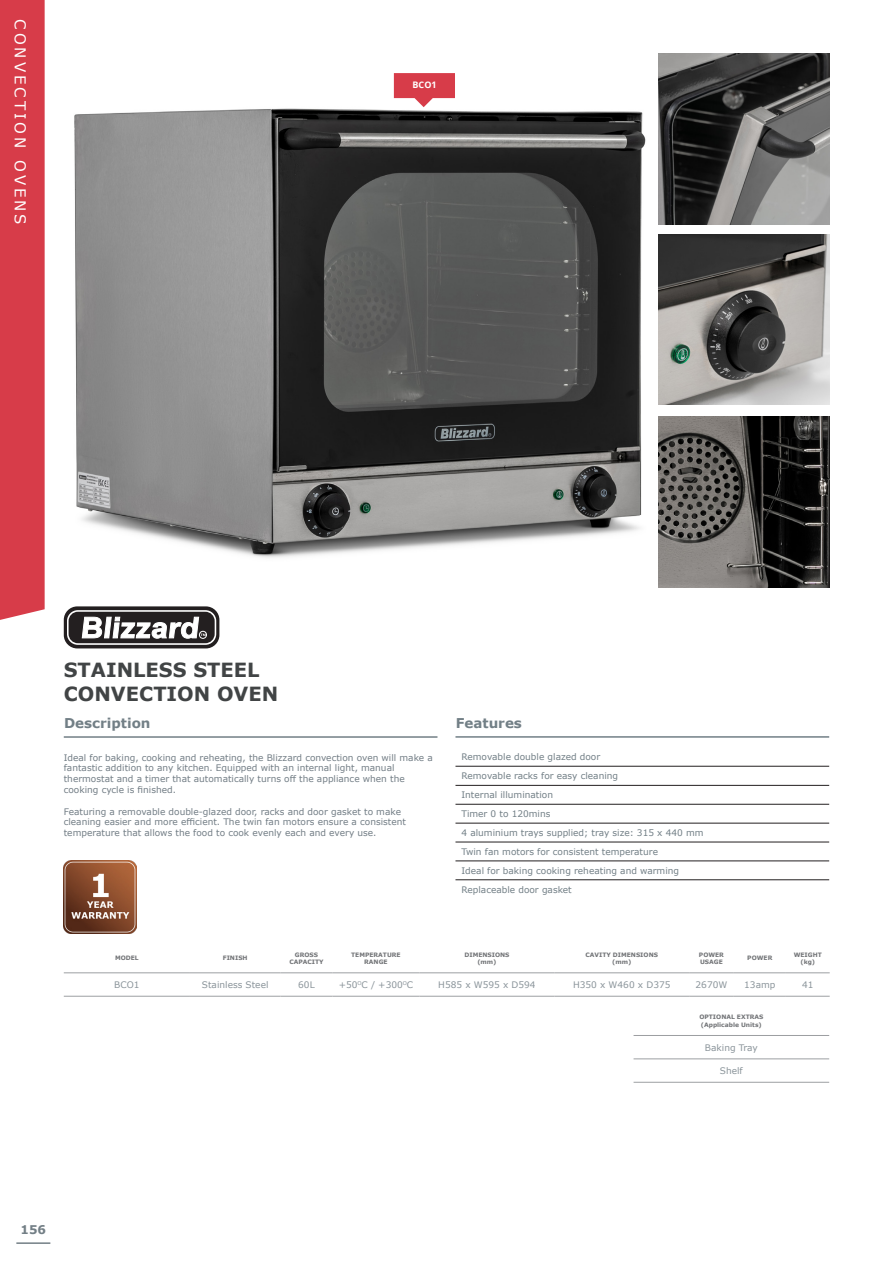
<style>
.page{position:relative;width:893px;height:1263px;background:#fff}
.page>*{position:absolute;margin:0;border:0;box-sizing:border-box;transform-origin:0 0}
.Paragraph_Style_1{font:700 19.5px "Verdana";color:#414445}
.t1{font:15px "Verdana";letter-spacing:.2em;color:#fff}
.t2{font:700 13.5px "Verdana";color:#727f86}
.t3{font:700 12px "Verdana";color:#737f86}
.Paragraph_Style_1-2{font:9px/10.8px "Verdana";color:#727d85}
.t4{font:9px "Verdana";color:#727f86}
.t5{font:9px "Verdana";color:#8a949a}
.Paragraph_Style_1-3{font:700 9px "Open Sans";color:#fff}
.t6{font:700 6px/7.2px "Verdana";color:#727477;text-align:center}
</style>
<div class="page">
<div style="left:0;top:0;width:45px;height:620px;background:#d73c49"></div>
<hr style="left:64px;top:972px;width:126px;height:1px;background:#9d9fa2">
<hr style="left:190px;top:972px;width:90px;height:1px;background:#9d9fa2">
<hr style="left:280px;top:972px;width:52px;height:1px;background:#9d9fa2">
<hr style="left:332px;top:972px;width:88px;height:1px;background:#9d9fa2">
<hr style="left:420px;top:972px;width:134px;height:1px;background:#9d9fa2">
<hr style="left:554px;top:972px;width:135px;height:1px;background:#9d9fa2">
<hr style="left:689px;top:972px;width:45px;height:1px;background:#9d9fa2">
<hr style="left:734px;top:972px;width:52px;height:1px;background:#9d9fa2">
<hr style="left:786px;top:972px;width:44px;height:1px;background:#9d9fa2">
<hr style="left:64px;top:996px;width:126px;height:1px;background:#9d9fa2">
<hr style="left:190px;top:996px;width:90px;height:1px;background:#9d9fa2">
<hr style="left:280px;top:996px;width:52px;height:1px;background:#9d9fa2">
<hr style="left:332px;top:996px;width:88px;height:1px;background:#9d9fa2">
<hr style="left:420px;top:996px;width:134px;height:1px;background:#9d9fa2">
<hr style="left:554px;top:996px;width:135px;height:1px;background:#9d9fa2">
<hr style="left:689px;top:996px;width:45px;height:1px;background:#9d9fa2">
<hr style="left:734px;top:996px;width:52px;height:1px;background:#9d9fa2">
<hr style="left:786px;top:996px;width:44px;height:1px;background:#9d9fa2">
<hr style="left:16px;top:1242px;width:34px;height:2px;background:#737f86">
<img style="left:74px;top:73px;width:572px;height:485px">
<svg style="left:394px;top:73px;width:61px;height:34px"></svg>
<hr style="left:455px;top:736px;width:374px;height:2px;background:#727f86">
<hr style="left:455px;top:766px;width:374px;height:1px;background:#231f20">
<hr style="left:455px;top:785px;width:374px;height:1px;background:#231f20">
<hr style="left:455px;top:804px;width:374px;height:1px;background:#231f20">
<hr style="left:455px;top:823px;width:374px;height:1px;background:#231f20">
<hr style="left:455px;top:842px;width:374px;height:1px;background:#231f20">
<hr style="left:455px;top:861px;width:374px;height:1px;background:#231f20">
<hr style="left:455px;top:879px;width:374px;height:1px;background:#231f20">
<hr style="left:64px;top:736px;width:373px;height:2px;background:#727f86">
<img style="left:659px;top:54px;width:170px;height:171px">
<img style="left:659px;top:234px;width:170px;height:171px">
<img style="left:659px;top:417px;width:170px;height:170px">
<div style="left:64px;top:606px;width:155px;height:42px;background:#231f20;border-radius:13px"></div>
<svg style="left:67px;top:610px;width:149px;height:35px"></svg>
<div style="left:199px;top:631px;width:8px;height:7px;border:1px solid #fff;border-radius:50%"></div>
<img style="left:64px;top:861px;width:72px;height:72px">
<hr style="left:634px;top:1035px;width:195px;height:1px;background:#9d9fa2">
<hr style="left:634px;top:1058px;width:195px;height:1px;background:#9d9fa2">
<hr style="left:634px;top:1082px;width:195px;height:1px;background:#9d9fa2">
<p class="t1" style="left:31px;top:19px;width:207px;rotate:90deg">CONVECTION OVENS</p>
<p class="Paragraph_Style_1-3" style="left:413px;top:78px;width:26px">BCO1</p>
<p class="Paragraph_Style_1" style="left:64px;top:656px;width:197px">STAINLESS STEEL</p>
<p class="Paragraph_Style_1" style="left:64px;top:680px;width:216px">CONVECTION OVEN</p>
<p class="t2" style="left:64px;top:714px;width:88px">Description</p>
<p class="Paragraph_Style_1-2" style="left:64px;top:752px;width:371px">Ideal for baking, cooking and reheating, the Blizzard convection oven will make a fantastic addition to any kitchen. Equipped with an internal light, manual</p>
<p class="Paragraph_Style_1-2" style="left:64px;top:773px;width:342px">thermostat and a timer that automatically turns off the appliance when the</p>
<p class="Paragraph_Style_1-2" style="left:64px;top:784px;width:114px">cooking cycle is finished.</p>
<p class="Paragraph_Style_1-2" style="left:64px;top:806px;width:339px">Featuring a removable double-glazed door, racks and door gasket to make</p>
<p class="Paragraph_Style_1-2" style="left:64px;top:817px;width:344px">cleaning easier and more efficient. The twin fan motors ensure a consistent</p>
<p class="Paragraph_Style_1-2" style="left:64px;top:827px;width:314px">temperature that allows the food to cook evenly each and every use.</p>
<p class="t6" style="left:115px;top:954px;width:25px">MODEL</p>
<p class="t6" style="left:223px;top:954px;width:26px">FINISH</p>
<p class="t6" style="left:289px;top:951px;width:36px">GROSS<br>CAPACITY</p>
<p class="t6" style="left:351px;top:951px;width:51px">TEMPERATURE</p>
<p class="t6" style="left:364px;top:958px;width:25px">RANGE</p>
<p class="t2" style="left:456px;top:713px;width:68px">Features</p>
<p class="t4" style="left:461px;top:750px;width:140px">Removable double glazed door</p>
<p class="t4" style="left:461px;top:770px;width:158px">Removable racks for easy cleaning</p>
<p class="t4" style="left:461px;top:789px;width:93px">Internal illumination</p>
<p class="t4" style="left:461px;top:808px;width:90px">Timer 0 to 120mins</p>
<p class="t4" style="left:461px;top:826px;width:244px">4 aluminium trays supplied; tray size: 315 x 440 mm</p>
<p class="t4" style="left:461px;top:845px;width:198px">Twin fan motors for consistent temperature</p>
<p class="t4" style="left:461px;top:864px;width:219px">Ideal for baking cooking reheating and warming</p>
<p class="t4" style="left:461px;top:883px;width:112px">Replaceable door gasket</p>
<p class="t6" style="left:464px;top:951px;width:47px">DIMENSIONS</p>
<p class="t6" style="left:477px;top:958px;width:21px">(mm)</p>
<p class="t6" style="left:585px;top:951px;width:74px">CAVITY DIMENSIONS</p>
<p class="t6" style="left:612px;top:958px;width:21px">(mm)</p>
<p class="t6" style="left:699px;top:951px;width:27px">POWER</p>
<p class="t6" style="left:700px;top:958px;width:24px">USAGE</p>
<p class="t6" style="left:747px;top:954px;width:27px">POWER</p>
<p class="t6" style="left:794px;top:951px;width:30px">WEIGHT (kg)</p>
<p class="t5" style="left:114px;top:978px;width:27px">BCO1</p>
<p class="t5" style="left:202px;top:978px;width:68px">Stainless Steel</p>
<p class="t5" style="left:298px;top:978px;width:18px">60L</p>
<p class="t5" style="left:339px;top:978px;width:76px">+50<sup>O</sup>C / +300<sup>O</sup>C</p>
<p class="t5" style="left:438px;top:978px;width:99px">H585 x W595 x D594</p>
<p class="t5" style="left:573px;top:978px;width:99px">H350 x W460 x D375</p>
<p class="t5" style="left:696px;top:978px;width:33px">2670W</p>
<p class="t5" style="left:744px;top:978px;width:33px">13amp</p>
<p class="t5" style="left:802px;top:978px;width:13px">41</p>
<p class="t6" style="left:699px;top:1013px;width:65px">OPTIONAL EXTRAS</p>
<p class="t6" style="left:701px;top:1020px;width:62px">(Applicable Units)</p>
<p class="t5" style="left:705px;top:1041px;width:54px">Baking Tray</p>
<p class="t5" style="left:720px;top:1064px;width:24px">Shelf</p>
<p class="t3" style="left:21px;top:1221px;width:27px">156</p>
</div>
